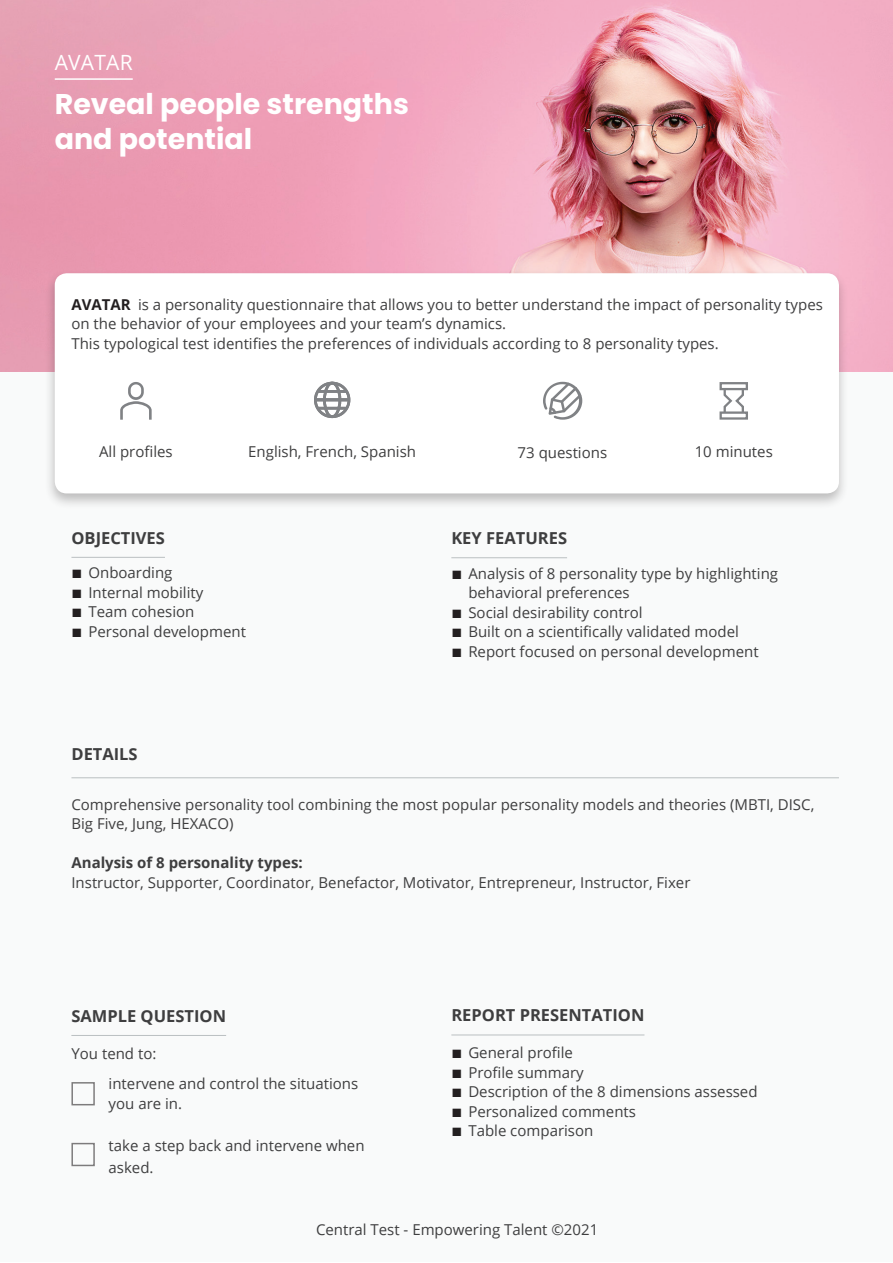
<style>
.page{position:relative;width:893px;height:1263px;background:#fff}
.page>*{position:absolute;margin:0;border:0;box-sizing:border-box;transform-origin:0 0}
.t1{font:700 28.5px/34.5px "Poppins";color:#fff}
.t2{font:21px "Open Sans";letter-spacing:.01em;color:#fff}
.t3{font:700 16.5px "Open Sans";color:#3e3e3f}
.t4{font:15px/19.5px "Open Sans";color:#3e3e3f}
.t5{font:700 15px "Open Sans";color:#3e3e3f}
.s1{font-weight:700;color:#231f20}
.s2{font-family:"Arial";font-weight:700;font-size:18px;color:#231f20}
</style>
<div class="page">
<img style="left:0;top:0;width:893px;height:372px">
<div style="left:0;top:373px;width:893px;height:889px;background:#f9fafa"></div>
<div style="left:45px;top:269px;width:804px;height:240px;background:#231f20;opacity:.29"></div>
<div style="left:55px;top:273px;width:784px;height:220px;background:#fff;border-radius:12px"></div>
<hr style="left:71px;top:1035px;width:155px;height:1px;background:#babfc1">
<hr style="left:451px;top:1034px;width:193px;height:1px;background:#babfc1">
<hr style="left:55px;top:78px;width:78px;height:2px;background:#fff">
<svg style="left:543px;top:382px;width:39px;height:38px"></svg>
<div style="left:719px;top:382px;width:29px;height:8px;border:2px solid #808285"></div>
<svg style="left:722px;top:387px;width:23px;height:24px"></svg>
<div style="left:719px;top:411px;width:29px;height:9px;border:2px solid #808285"></div>
<svg style="left:120px;top:382px;width:32px;height:38px"></svg>
<hr style="left:71px;top:557px;width:94px;height:1px;background:#babfc1">
<hr style="left:451px;top:557px;width:116px;height:1px;background:#babfc1">
<svg style="left:314px;top:382px;width:36px;height:36px"></svg>
<div style="left:315px;top:399px;width:34px;height:2px;border:1px solid #808285"></div>
<div style="left:318px;top:407px;width:28px;height:2px;border:1px solid #808285"></div>
<hr style="left:71px;top:777px;width:768px;height:1px;background:#babfc1">
<h2 class="t2" style="left:55px;top:48px;width:80px">AVATAR</h2>
<h1 class="t1" style="left:55px;top:87px;width:356px">Reveal people strengths and potential</h1>
<p class="t4" style="left:71px;top:294px;width:753px"><span class="s1">AVATAR</span> is a personality questionnaire that allows you to better understand the impact of personality types on the behavior of your employees and your team’s dynamics.<br>This typological test identifies the preferences of individuals according to 8 personality types.</p>
<p class="t4" style="left:99px;top:441px;width:75px">All profiles</p>
<p class="t4" style="left:248px;top:441px;width:169px">English, French, Spanish</p>
<p class="t4" style="left:518px;top:443px;width:91px">73 questions</p>
<p class="t4" style="left:695px;top:441px;width:80px">10 minutes</p>
<p class="t3" style="left:71px;top:526px;width:95px">OBJECTIVES</p>
<p class="t4" style="left:71px;top:563px;width:103px"><span class="s2">■</span> Onboarding</p>
<p class="t4" style="left:71px;top:582px;width:133px"><span class="s2">■</span> Internal mobility</p>
<p class="t4" style="left:71px;top:602px;width:124px"><span class="s2">■</span> Team cohesion</p>
<p class="t4" style="left:71px;top:621px;width:176px"><span class="s2">■</span> Personal development</p>
<p class="t3" style="left:71px;top:742px;width:68px">DETAILS</p>
<p class="t3" style="left:451px;top:527px;width:117px">KEY FEATURES</p>
<p class="t4" style="left:468px;top:563px;width:311px;text-indent:-17px"><span class="s2">■</span> Analysis of 8 personality type by highlighting behavioral preferences</p>
<p class="t4" style="left:451px;top:602px;width:193px"><span class="s2">■</span> Social desirability control</p>
<p class="t4" style="left:451px;top:622px;width:289px"><span class="s2">■</span> Built on a scientifically validated model</p>
<p class="t4" style="left:451px;top:641px;width:309px"><span class="s2">■</span> Report focused on personal development</p>
<p class="t4" style="left:71px;top:794px;width:744px">Comprehensive personality tool combining the most popular personality models and theories (MBTI, DISC,<br>Big Five, Jung, HEXACO)</p>
<p class="t5" style="left:71px;top:852px;width:233px">Analysis of 8 personality types:</p>
<p class="t4" style="left:71px;top:872px;width:620px">Instructor, Supporter, Coordinator, Benefactor, Motivator, Entrepreneur, Instructor, Fixer</p>
<p class="t3" style="left:71px;top:1004px;width:156px">SAMPLE QUESTION</p>
<p class="t3" style="left:451px;top:1004px;width:195px">REPORT PRESENTATION</p>
<p class="t4" style="left:109px;top:1038px;width:251px;line-height:30.2px;text-indent:-37px">You tend to:<br>intervene and control the situations</p>
<p class="t4" style="left:109px;top:1093px;width:75px">you are in.</p>
<p class="t4" style="left:109px;top:1134px;width:257px;line-height:22.5px">take a step back and intervene when asked.</p>
<p class="t4" style="left:451px;top:1042px;width:123px"><span class="s2">■</span> General profile</p>
<p class="t4" style="left:451px;top:1062px;width:134px"><span class="s2">■</span> Profile summary</p>
<p class="t4" style="left:451px;top:1081px;width:308px"><span class="s2">■</span> Description of the 8 dimensions assessed</p>
<p class="t4" style="left:451px;top:1101px;width:186px"><span class="s2">■</span> Personalized comments</p>
<p class="t4" style="left:451px;top:1120px;width:143px"><span class="s2">■</span> Table comparison</p>
<p class="t4" style="left:316px;top:1219px;width:284px">Central Test - Empowering Talent ©️2021</p>
</div>
